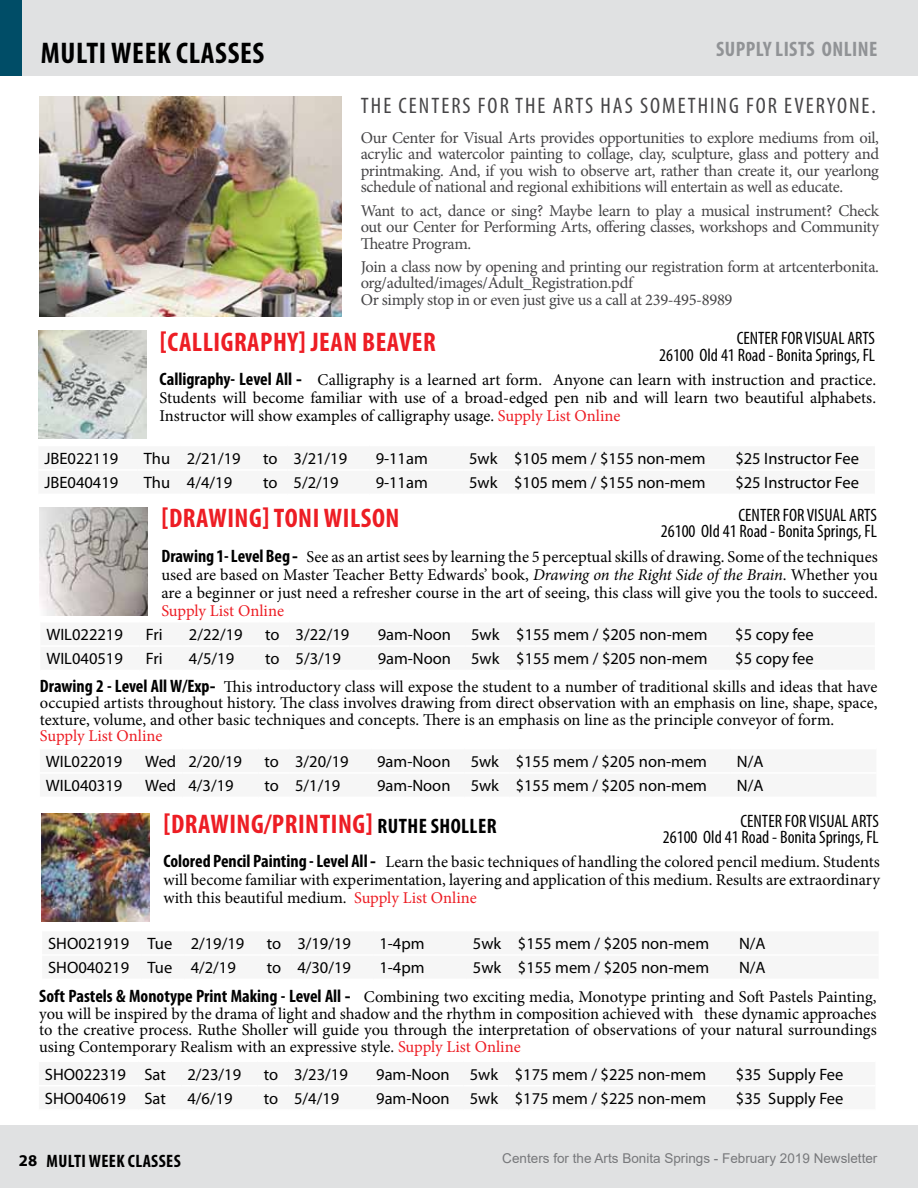
<style>
.page{position:relative;width:918px;height:1188px;background:#fff}
.page>*{position:absolute;margin:0;border:0;box-sizing:border-box;transform-origin:0 0}
.t1{font:700 condensed 30px "Myriad Pro";letter-spacing:.02em;color:#000}
.t2{font:700 condensed 27px "Myriad Pro";letter-spacing:.02em;color:#ed1d24}
.t3{font:condensed 22.5px "Myriad Pro";letter-spacing:.09em;color:#464547}
.t4{font:700 condensed 21px "Myriad Pro";letter-spacing:.02em;color:#919396}
.t5{font:condensed 18px/16.5px "Myriad Pro";color:#000;text-align:right}
.t6{font:700 condensed 18px "Myriad Pro";letter-spacing:.02em;color:#000}
.t7{font:16.5px/18px "Minion Pro";letter-spacing:-.005em;color:#000;text-align:justify}
.t8{font:16.5px "Myriad Pro";color:#000}
.t9{font:16.5px/16.5px "Minion Pro";letter-spacing:-.025em;color:#464547;text-align:justify}
.t10{font:16.5px "Minion Pro";letter-spacing:-.005em;color:#ed1d24}
.t11{font:13.5px "Arial";color:#77787b}
.s1{font-family:"Myriad Pro";font-weight:700;font-stretch:condensed;font-size:18px}
.s2{font-family:"Myriad Pro";font-weight:700;font-size:18px}
.s3{color:#ed1d24}
.s4{font-style:italic}
.s5{font-size:21px;color:#000}
.s6{font-stretch:normal;font-size:16.5px}
</style>
<div class="page">
<div style="left:0;top:0;width:918px;height:76px;background:#e0e1e2"></div>
<div style="left:0;top:1125px;width:918px;height:63px;background:#e0e1e2"></div>
<div style="left:0;top:0;width:22px;height:76px;background:#004d67"></div>
<img style="left:40px;top:507px;width:108px;height:108px">
<img style="left:38px;top:331px;width:108px;height:108px">
<img style="left:42px;top:813px;width:108px;height:108px">
<img style="left:40px;top:97px;width:302px;height:219px">
<h1 class="t1" style="left:41px;top:34px;width:225px">MULTI WEEK CLASSES</h1>
<p class="t4" style="left:716px;top:36px;width:163px">SUPPLY LISTS ONLINE</p>
<h3 class="t3" style="left:361px;top:92px;width:59px">THE CENTERS</h3>
<h3 class="t3" style="left:478px;top:92px;width:280px">FOR THE ARTS HAS SOMETHINGFOR</h3>
<h3 class="t3" style="left:784px;top:92px;width:11px">EVER</h3>
<h3 class="t3" style="left:827px;top:92px;width:51px">YONE.</h3>
<p class="t9" style="left:361px;top:130px;width:520px">Our Center for Visual Arts provides opportunities to explore mediums from oil, acrylic and watercolor painting to collage, clay, sculpture, glass and pottery and printmaking. And, if you wish to observe art, rather than create it, our yearlong schedule of national and regional exhibitions will entertain as well as educate.</p>
<p class="t9" style="left:361px;top:202px;width:520px">Want to act, dance or sing? Maybe learn to play a musical instrument? Check out our Center for Performing Arts, offering classes, workshops and Community Theatre Program.</p>
<p class="t9" style="left:361px;top:259px;width:520px;text-align:left">Join a class now by opening and printing our registration form at artcenterbonita. org/adulted/images/Adult_Registration.pdf<br>Or simply stop in or even just give us a call at 239-495-8989</p>
<h2 class="t2" style="left:160px;top:325px;width:277px">[CALLIGRAPHY] JEAN BEAVER</h2>
<p class="t5" style="left:659px;top:330px;width:217px">CENTER FOR VISUAL ARTS<br>26100 OLD 41 ROAD - BONITA SPRINGS, FL</p>
<p class="t7" style="left:160px;top:371px;width:718px"><span class="s1">CALLIGRAPHY- LEVEL ALL</span> <span class="s2">-</span> Calligraphy is a learned art form. Anyone can learn with instruction and practice.<br>Students will become familiar with use of a broad-edged pen nib and will learn two beautiful alphabets.<br>Instructor will show examples of calligraphy usage. <span class="s3">Supply List Online</span></p>
<p class="t8" style="left:44px;top:448px;width:75px">JBE022119</p>
<p class="t8" style="left:144px;top:448px;width:98px">Thu 2/21/19</p>
<p class="t8" style="left:263px;top:448px;width:86px">to 3/21/19</p>
<p class="t8" style="left:376px;top:448px;width:54px">9-11am</p>
<p class="t8" style="left:469px;top:448px;width:238px">5wk $105 mem / $155 non-mem</p>
<p class="t8" style="left:735px;top:448px;width:125px">$25 Instructor Fee</p>
<p class="t8" style="left:44px;top:473px;width:75px">JBE040419</p>
<p class="t8" style="left:144px;top:473px;width:90px">Thu 4/4/19</p>
<p class="t8" style="left:263px;top:473px;width:77px">to 5/2/19</p>
<p class="t8" style="left:376px;top:473px;width:54px">9-11am</p>
<p class="t8" style="left:469px;top:473px;width:238px">5wk $105 mem / $155 non-mem</p>
<p class="t8" style="left:735px;top:473px;width:125px">$25 Instructor Fee</p>
<h2 class="t2" style="left:162px;top:501px;width:239px">[DRAWING] TONI WILSON</h2>
<p class="t5" style="left:661px;top:506px;width:217px">CENTER FOR VISUAL ARTS<br>26100 OLD 41 ROAD - BONITA SPRINGS, FL</p>
<p class="t7" style="left:161px;top:547px;width:718px"><span class="s1">DRAWING 1- LEVEL BEG</span> <span class="s2">-</span> See as an artist sees by learning the 5 perceptual skills of drawing. Some of the techniques used are based on Master Teacher Betty Edwards’ book, <span class="s4">Drawing on the Right Side of the Brain</span>. Whether you are a beginner or just need a refresher course in the art of seeing, this class will give you the tools to succeed.</p>
<p class="t10" style="left:161px;top:599px;width:124px">Supply List Online</p>
<p class="t8" style="left:46px;top:624px;width:78px">WIL022219</p>
<p class="t8" style="left:146px;top:624px;width:18px">Fri</p>
<p class="t8" style="left:189px;top:624px;width:55px">2/22/19</p>
<p class="t8" style="left:265px;top:624px;width:86px">to 3/22/19</p>
<p class="t8" style="left:378px;top:624px;width:331px">9am-Noon 5wk $155 mem / $205 non-mem</p>
<p class="t8" style="left:735px;top:624px;width:80px">$5 copy fee</p>
<p class="t8" style="left:46px;top:649px;width:78px">WIL040519</p>
<p class="t8" style="left:146px;top:649px;width:18px">Fri</p>
<p class="t8" style="left:189px;top:649px;width:47px">4/5/19</p>
<p class="t8" style="left:265px;top:649px;width:77px">to 5/3/19</p>
<p class="t8" style="left:378px;top:649px;width:331px">9am-Noon 5wk $155 mem / $205 non-mem</p>
<p class="t8" style="left:735px;top:649px;width:80px">$5 copy fee</p>
<p class="t7" style="left:40px;top:678px;width:839px;line-height:16.5px"><span class="s1">DRAWING 2 - LEVEL ALL W/EXP</span><span class="s2">-</span> This introductory class will expose the student to a number of traditional skills and ideas that have occupied artists throughout history. The class involves drawing from direct observation with an emphasis on line, shape, space, texture, volume, and other basic techniques and concepts. There is an emphasis on line as the principle conveyor of form.</p>
<p class="t10" style="left:40px;top:725px;width:124px">Supply List Online</p>
<p class="t8" style="left:46px;top:751px;width:78px">WIL022019</p>
<p class="t8" style="left:145px;top:751px;width:98px">Wed 2/20/19</p>
<p class="t8" style="left:265px;top:751px;width:86px">to 3/20/19</p>
<p class="t8" style="left:377px;top:751px;width:331px">9am-Noon 5wk $155 mem / $205 non-mem</p>
<p class="t8" style="left:737px;top:751px;width:28px">N/A</p>
<p class="t8" style="left:46px;top:776px;width:78px">WIL040319</p>
<p class="t8" style="left:145px;top:776px;width:90px">Wed 4/3/19</p>
<p class="t8" style="left:265px;top:776px;width:77px">to 5/1/19</p>
<p class="t8" style="left:377px;top:776px;width:331px">9am-Noon 5wk $155 mem / $205 non-mem</p>
<p class="t8" style="left:737px;top:776px;width:28px">N/A</p>
<h2 class="t2" style="left:164px;top:807px;width:334px">[DRAWING/PRINTING] <span class="s5">RUTHE SHOLLER</span></h2>
<p class="t5" style="left:663px;top:812px;width:217px">CENTER FOR VISUAL ARTS<br>26100 OLD 41 ROAD - BONITA SPRINGS, FL</p>
<p class="t7" style="left:163px;top:853px;width:718px"><span class="s1">COLORED PENCIL PAINTING - LEVEL ALL</span> <span class="s2">-</span> Learn the basic techniques of handling the colored pencil medium. Students will become familiar with experimentation, layering and application of this medium. Results are extraordinary with this beautiful medium. <span class="s3">Supply List Online</span></p>
<p class="t8" style="left:48px;top:933px;width:198px">SHO021919 Tue 2/19/19</p>
<p class="t8" style="left:267px;top:933px;width:86px">to 3/19/19</p>
<p class="t8" style="left:379px;top:933px;width:47px">1-4pm</p>
<p class="t8" style="left:473px;top:933px;width:238px">5wk $155 mem / $205 non-mem</p>
<p class="t8" style="left:739px;top:933px;width:28px">N/A</p>
<p class="t8" style="left:48px;top:958px;width:189px">SHO040219 Tue 4/2/19</p>
<p class="t8" style="left:267px;top:958px;width:86px">to 4/30/19</p>
<p class="t8" style="left:379px;top:958px;width:47px">1-4pm</p>
<p class="t8" style="left:473px;top:958px;width:238px">5wk $155 mem / $205 non-mem</p>
<p class="t8" style="left:739px;top:958px;width:28px">N/A</p>
<p class="t7" style="left:39px;top:989px;width:839px;line-height:16.5px"><span class="s1">SOFT PASTELS &amp; MONOTYPE PRINT MAKING - LEVEL ALL</span> <span class="s2">-</span> Combining two exciting media, Monotype printing and Soft Pastels Painting, you will be inspired by the drama of light and shadow and the rhythm in composition achieved with these dynamic approaches to the creative process. Ruthe Sholler will guide you through the interpretation of observations of your natural surroundings using Contemporary Realism with an expressive style. <span class="s3">Supply List Online</span></p>
<p class="t8" style="left:45px;top:1064px;width:122px">SHO022319 Sat</p>
<p class="t8" style="left:188px;top:1064px;width:55px">2/23/19</p>
<p class="t8" style="left:264px;top:1064px;width:86px">to 3/23/19</p>
<p class="t8" style="left:376px;top:1064px;width:331px">9am-Noon 5wk $175 mem / $225 non-mem</p>
<p class="t8" style="left:736px;top:1064px;width:109px">$35 Supply Fee</p>
<p class="t8" style="left:45px;top:1088px;width:122px">SHO040619 Sat</p>
<p class="t8" style="left:188px;top:1088px;width:47px">4/6/19</p>
<p class="t8" style="left:264px;top:1088px;width:77px">to 5/4/19</p>
<p class="t8" style="left:376px;top:1088px;width:331px">9am-Noon 5wk $175 mem / $225 non-mem</p>
<p class="t8" style="left:736px;top:1088px;width:109px">$35 Supply Fee</p>
<p class="t6" style="left:19px;top:1150px;width:163px"><span class="s6">28</span> MULTI WEEK CLASSES</p>
<p class="t11" style="left:502px;top:1149px;width:377px">Centers for the Arts Bonita Springs - February 2019 Newsletter</p>
</div>
